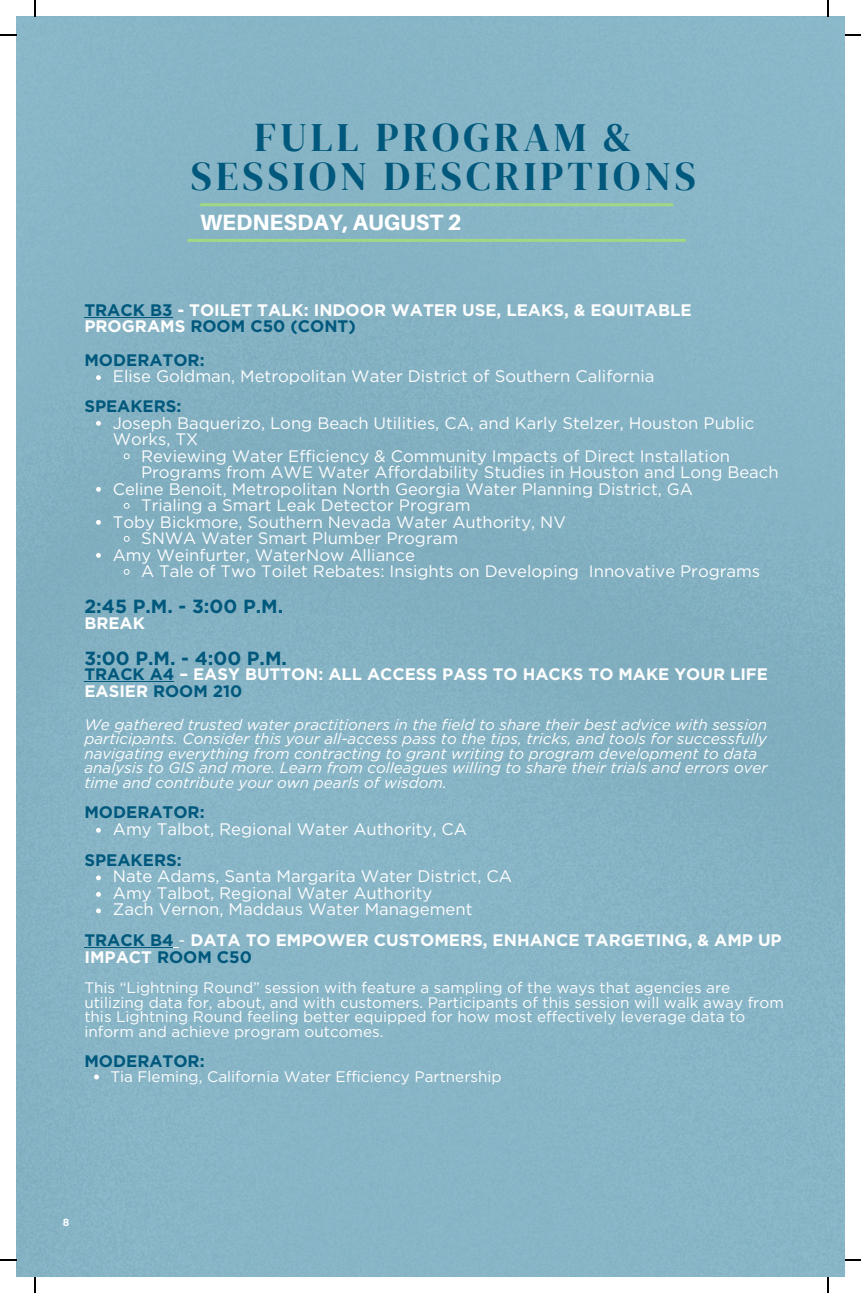
<style>
.page{position:relative;width:861px;height:1293px;background:#fff}
.page>*{position:absolute;margin:0;border:0;box-sizing:border-box;transform-origin:0 0}
.t1{font:40.4px "DM Serif Display";letter-spacing:.1em;color:#00587c}
.t2{font:800 22.2px "Aileron";color:#fff}
.t3{font:700 19px "Gotham";color:#00587c}
.t4{font:16.6px/16.4px "Gotham";color:#fdfdfd}
.t5{font:700 16.6px/16.4px "Gotham";color:#fdfdfd}
.t6{font:700 16.6px "Gotham";color:#00587c}
.t7{font:italic 15.2px/14.6px "Gotham";color:#fdfdfd}
.t8{font:15.2px/14.6px "Gotham";color:#fdfdfd}
.t9{font:700 10.4px "Gotham";color:#fff}
.s1{color:#00587c}
.s2{font-weight:400}
</style>
<div class="page">
<div style="left:16px;top:16px;width:828px;height:1260px;background:#86b4c6"></div>
<svg style="left:96px;top:375px;width:5px;height:5px"></svg>
<svg style="left:96px;top:421px;width:5px;height:4px"></svg>
<svg style="left:123px;top:452px;width:7px;height:8px"></svg>
<svg style="left:96px;top:487px;width:5px;height:4px"></svg>
<svg style="left:123px;top:502px;width:7px;height:7px"></svg>
<svg style="left:96px;top:520px;width:5px;height:4px"></svg>
<svg style="left:123px;top:535px;width:7px;height:7px"></svg>
<svg style="left:96px;top:553px;width:5px;height:4px"></svg>
<svg style="left:123px;top:568px;width:7px;height:7px"></svg>
<svg style="left:96px;top:827px;width:5px;height:5px"></svg>
<svg style="left:96px;top:875px;width:5px;height:5px"></svg>
<svg style="left:96px;top:891px;width:5px;height:5px"></svg>
<svg style="left:96px;top:908px;width:5px;height:5px"></svg>
<svg style="left:94px;top:1074px;width:5px;height:5px"></svg>
<hr style="left:84px;top:317px;width:88px;height:1px;background:#00587c">
<hr style="left:84px;top:681px;width:90px;height:1px;background:#00587c">
<hr style="left:84px;top:947px;width:89px;height:1px;background:#00587c">
<hr style="left:200px;top:203px;width:472px;height:3px;background:#a1d884">
<hr style="left:187px;top:239px;width:498px;height:3px;background:#a1d884">
<svg style="left:34px;top:0;width:2px;height:17px"></svg>
<svg style="left:0;top:35px;width:16px;height:1px"></svg>
<svg style="left:826px;top:0;width:2px;height:17px"></svg>
<svg style="left:844px;top:35px;width:16px;height:1px"></svg>
<svg style="left:34px;top:1277px;width:2px;height:15px"></svg>
<svg style="left:0;top:1259px;width:16px;height:1px"></svg>
<svg style="left:827px;top:1277px;width:1px;height:15px"></svg>
<svg style="left:844px;top:1259px;width:16px;height:1px"></svg>
<p class="t1" style="left:254px;top:109px;width:379px">FULL PROGRAM &amp;</p>
<p class="t1" style="left:191px;top:148px;width:506px">SESSION DESCRIPTIONS</p>
<p class="t2" style="left:200px;top:209px;width:263px">WEDNESDAY, AUGUST 2</p>
<p class="t5" style="left:84px;top:302px;width:608px"><span class="s1">TRACK B3</span> - TOILET TALK: INDOOR WATER USE, LEAKS, &amp; EQUITABLE<br>PROGRAMS <span class="s1">ROOM C50 (CONT)</span></p>
<p class="t6" style="left:84px;top:349px;width:122px">MODERATOR:</p>
<p class="t6" style="left:84px;top:396px;width:98px">SPEAKERS:</p>
<p class="t4" style="left:113px;top:368px;width:542px">Elise Goldman, Metropolitan Water District of Southern California</p>
<p class="t4" style="left:113px;top:414px;width:642px">Joseph Baquerizo, Long Beach Utilities, CA, and Karly Stelzer, Houston Public<br>Works, TX</p>
<p class="t4" style="left:141px;top:447px;width:638px">Reviewing Water Efficiency &amp; Community Impacts of Direct Installation<br>Programs from AWE Water Affordability Studies in Houston and Long Beach</p>
<p class="t4" style="left:113px;top:480px;width:581px">Celine Benoit, Metropolitan North Georgia Water Planning District, GA</p>
<p class="t4" style="left:141px;top:497px;width:331px">Trialing a Smart Leak Detector Program</p>
<p class="t4" style="left:113px;top:513px;width:454px">Toby Bickmore, Southern Nevada Water Authority, NV</p>
<p class="t4" style="left:141px;top:530px;width:318px">SNWA Water Smart Plumber Program</p>
<p class="t4" style="left:113px;top:546px;width:303px">Amy Weinfurter, WaterNow Alliance</p>
<p class="t4" style="left:141px;top:563px;width:620px">A Tale of Two Toilet Rebates: Insights on Developing Innovative Programs</p>
<p class="t3" style="left:84px;top:594px;width:200px">2:45 P.M. - 3:00 P.M.</p>
<p class="t5" style="left:84px;top:614px;width:62px">BREAK</p>
<p class="t3" style="left:84px;top:646px;width:204px">3:00 P.M. - 4:00 P.M.</p>
<p class="t5" style="left:84px;top:666px;width:684px"><span class="s1">TRACK A4</span> – EASY BUTTON: ALL ACCESS PASS TO HACKS TO MAKE YOUR LIFE<br>EASIER <span class="s1">ROOM 210</span></p>
<p class="t7" style="left:84px;top:716px;width:684px">We gathered trusted water practitioners in the field to share their best advice with session participants. Consider this your all-access pass to the tips, tricks, and tools for successfully navigating everything from contracting to grant writing to program development to data analysis to GIS and more. Learn from colleagues willing to share their trials and errors over time and contribute your own pearls of wisdom.</p>
<p class="t6" style="left:84px;top:802px;width:122px">MODERATOR:</p>
<p class="t6" style="left:84px;top:849px;width:99px">SPEAKERS:</p>
<p class="t4" style="left:113px;top:820px;width:355px">Amy Talbot, Regional Water Authority, CA</p>
<p class="t4" style="left:113px;top:867px;width:400px">Nate Adams, Santa Margarita Water District, CA</p>
<p class="t4" style="left:113px;top:884px;width:321px">Amy Talbot, Regional Water Authority</p>
<p class="t4" style="left:113px;top:900px;width:361px">Zach Vernon, Maddaus Water Management</p>
<p class="t5" style="left:84px;top:931px;width:698px"><span class="s1">TRACK B4</span> <span class="s2">-</span> DATA TO EMPOWER CUSTOMERS, ENHANCE TARGETING, &amp; AMP UP<br>IMPACT <span class="s1">ROOM C50</span></p>
<p class="t8" style="left:84px;top:979px;width:700px">This “Lightning Round” session with feature a sampling of the ways that agencies are utilizing data for, about, and with customers. Participants of this session will walk away from this Lightning Round feeling better equipped for how most effectively leverage data to inform and achieve program outcomes.</p>
<p class="t6" style="left:84px;top:1050px;width:122px">MODERATOR:</p>
<p class="t8" style="left:110px;top:1069px;width:392px">Tia Fleming, California Water Efficiency Partnership</p>
<p class="t9" style="left:63px;top:1215px;width:8px">8</p>
</div>
